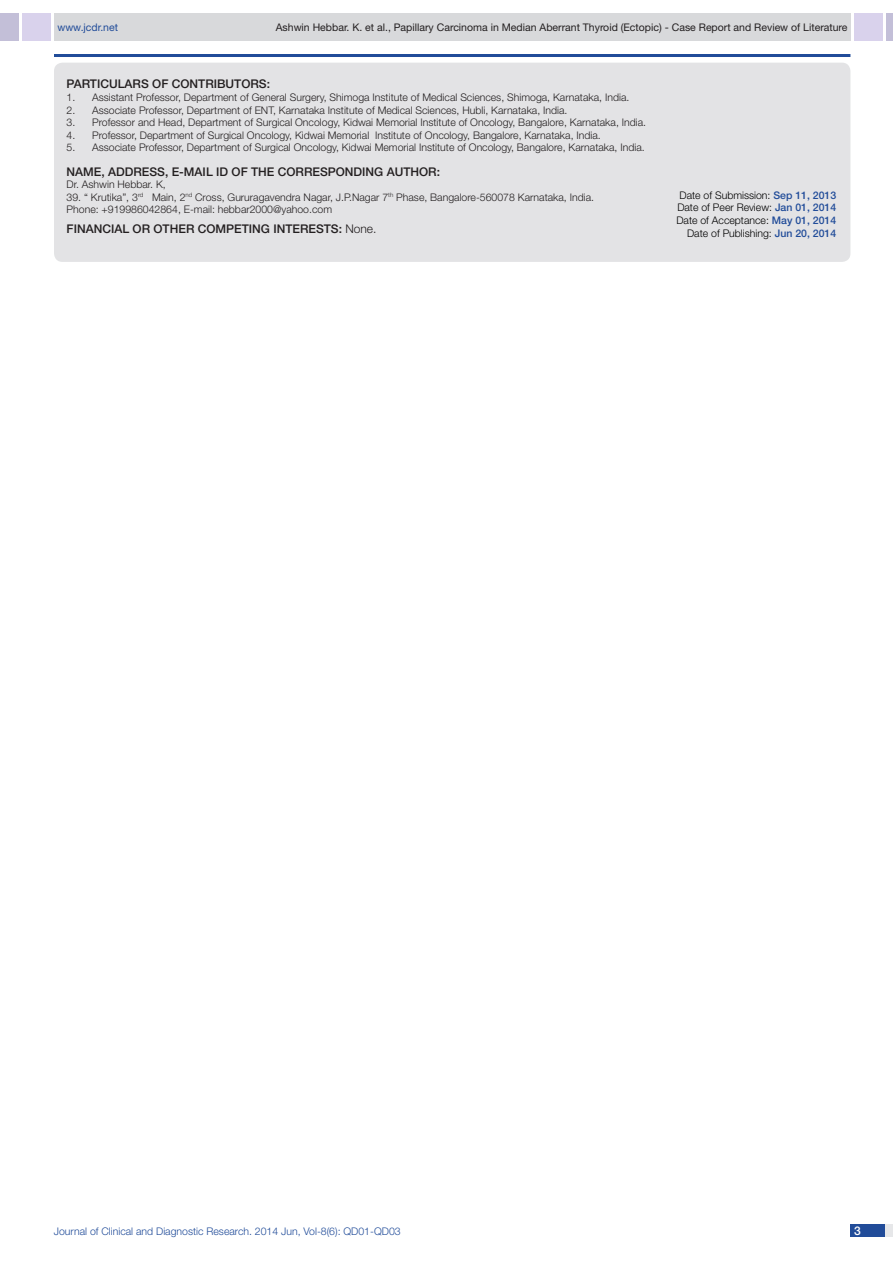
<style>
.page{position:relative;width:893px;height:1263px;background:#fff}
.page>*{position:absolute;margin:0;border:0;box-sizing:border-box;transform-origin:0 0}
.con_particulars{font:500 12px "Helvetica Neue";color:#231f20}
.Body_text{font:500 12px "Helvetica Neue";color:#231f20}
.Body_text-2{font:300 12px "Helvetica Neue";color:#231f20}
.t1{font:500 12px "Helvetica Neue";color:#fff}
.con_particulars-2{font:300 10.5px "Helvetica Neue";color:#231f20}
.t2{font:300 10.5px/12.6px "Helvetica Neue";color:#000;text-align:center}
.t3{font:10.5px "Helvetica Neue";color:#231f20}
.t4{font:300 10.5px "Helvetica Neue";color:#214c99}
.t5{font:10.5px "Helvetica Neue";color:#214c99}
.s1{font-weight:500}
.s2{font-weight:500;color:#214c99}
</style>
<div class="page">
<div style="left:54px;top:13px;width:796px;height:28px;background:#d8d9db"></div>
<div style="left:0;top:13px;width:19px;height:28px;background:#c3bfd8"></div>
<div style="left:22px;top:13px;width:29px;height:28px;background:#d9d2ec"></div>
<div style="left:886px;top:13px;width:7px;height:28px;background:#c3bfd8"></div>
<div style="left:854px;top:13px;width:29px;height:28px;background:#d9d2ec"></div>
<div style="left:850px;top:1224px;width:43px;height:13px;background:#e6e7e9"></div>
<div style="left:850px;top:1224px;width:35px;height:13px;background:#214c99"></div>
<hr style="left:54px;top:54px;width:796px;height:3px;background:#214c99">
<div style="left:54px;top:63px;width:796px;height:199px;background:#e3e3e5;border-radius:9px"></div>
<p class="t5" style="left:57px;top:21px;width:62px">www.jcdr.net</p>
<p class="t3" style="left:276px;top:21px;width:573px">Ashwin Hebbar. K. et al., Papillary Carcinoma in Median Aberrant Thyroid (Ectopic) - Case Report and Review of Literature</p>
<p class="con_particulars" style="left:67px;top:77px;width:147px">PARTICULARS OF CONTRIBU</p>
<p class="con_particulars" style="left:234px;top:77px;width:37px">TORS:</p>
<p class="con_particulars-2" style="left:67px;top:91px;width:564px">1. Assistant Professor, Department of General Surgery, Shimoga Institute of Medical Sciences, Shimoga, Karnataka, India.</p>
<p class="con_particulars-2" style="left:67px;top:103px;width:502px">2. Associate Professor, Department of ENT, Karnataka Institute of Medical Sciences, Hubli, Karnataka, India.</p>
<p class="con_particulars-2" style="left:67px;top:116px;width:581px">3. Professor and Head, Department of Surgical Oncology, Kidwai Memorial Institute of Oncology, Bangalore, Karnataka, India.</p>
<p class="con_particulars-2" style="left:67px;top:129px;width:536px">4. Professor, Department of Surgical Oncology, Kidwai Memorial Institute of Oncology, Bangalore, Karnataka, India.</p>
<p class="con_particulars-2" style="left:67px;top:141px;width:580px">5. Associate Professor, Department of Surgical Oncology, Kidwai Memorial Institute of Oncology, Bangalore, Karnataka, India.</p>
<p class="con_particulars" style="left:67px;top:164px;width:59px">NAME , ADDRESS</p>
<p class="con_particulars" style="left:165px;top:164px;width:140px">, E-MAIL ID OF THE CORRES</p>
<p class="con_particulars" style="left:328px;top:164px;width:26px">PONDIN</p>
<p class="con_particulars" style="left:374px;top:164px;width:67px">G AUTHOR:</p>
<p class="con_particulars-2" style="left:67px;top:178px;width:101px">Dr. Ashwin Hebbar. K,</p>
<p class="con_particulars-2" style="left:67px;top:191px;width:529px">39. “ Krutika”, 3<sup>rd</sup> Main, 2<sup>nd</sup> Cross, Gururagavendra Nagar, J.P.Nagar 7<sup>th</sup> Phase, Bangalore-560078 Karnataka, India.</p>
<p class="con_particulars-2" style="left:67px;top:203px;width:267px">Phone: +919986042864, E-mail: hebbar2000@yahoo.com</p>
<p class="Body_text" style="left:67px;top:222px;width:112px">Financ ial OR OTHER</p>
<p class="Body_text" style="left:198px;top:222px;width:104px">COMPETIN G INTERES</p>
<p class="Body_text-2" style="left:324px;top:222px;width:54px"><span class="s1">TS:</span> None.</p>
<p class="t2" style="left:676px;top:188px;width:161px">Date of Submission: <span class="s2">Sep 11, 2013<br></span>Date of Peer Review: <span class="s2">Jan 01, 2014<br></span>Date of Acceptance: <span class="s2">May 01, 2014</span></p>
<p class="t2" style="left:687px;top:226px;width:151px">Date of Publishing: <span class="s2">Jun 20, 2014</span></p>
<p class="t4" style="left:54px;top:1225px;width:348px">Journal of Clinical and Diagnostic Research. 2014 Jun, Vol-8(6): QD01-QD03</p>
<p class="t1" style="left:854px;top:1223px;width:8px">3</p>
</div>
